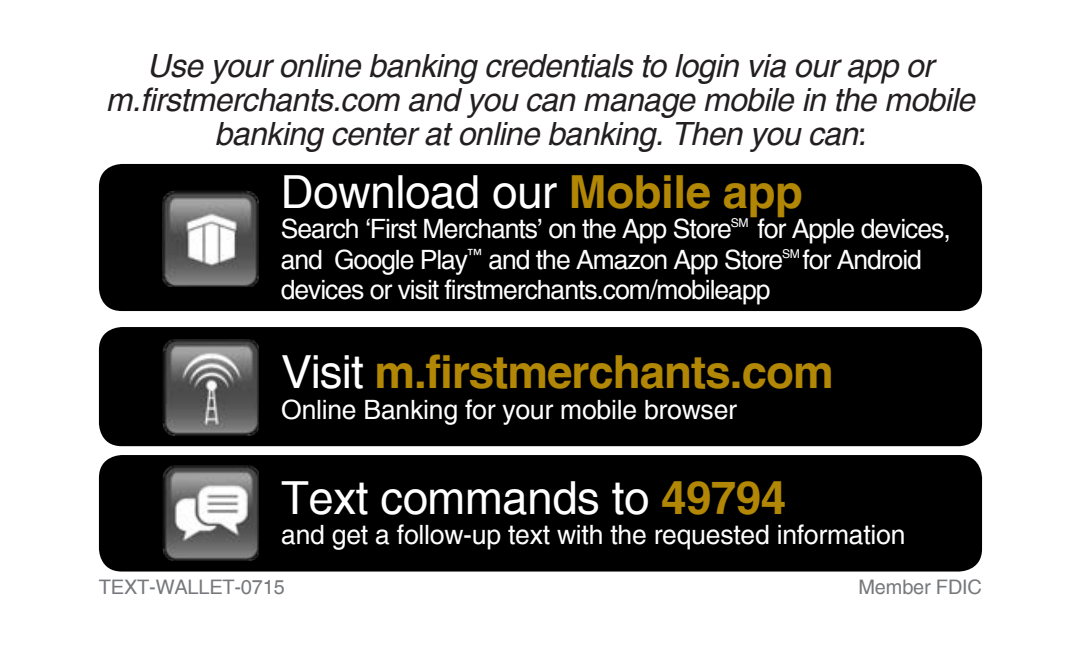
<style>
.page{position:relative;width:1080px;height:648px;background:#fff}
.page>*{position:absolute;margin:0;border:0;box-sizing:border-box;transform-origin:0 0}
.t1{font:45.6px "Helvetica";letter-spacing:-.01em;color:#fff}
.t2{font:700 45.6px "Helvetica";letter-spacing:-.02em;color:#b28705}
.t3{font:italic 32px/34px "Helvetica";letter-spacing:-.02em;color:#231f20;text-align:center}
.t4{font:26.8px/30.4px "Helvetica";letter-spacing:-.04em;color:#fff}
.t5{font:26.8px "Helvetica";letter-spacing:-.01em;color:#fff}
.t6{font:20px "Helvetica";letter-spacing:-.01em;color:#76787b}
.s1{font-weight:700;color:#b28705}
.s2{font-weight:400;color:#fff}
</style>
<div class="page">
<div style="left:99px;top:164px;width:883px;height:147px;background:#000;border-radius:23px"></div>
<img style="left:162px;top:191px;width:96px;height:95px">
<div style="left:99px;top:455px;width:883px;height:117px;background:#000;border-radius:23px"></div>
<img style="left:162px;top:465px;width:96px;height:96px">
<div style="left:99px;top:327px;width:883px;height:119px;background:#000;border-radius:23px"></div>
<img style="left:162px;top:340px;width:96px;height:96px">
<p class="t3" style="left:106px;top:49px;width:871px">Use your online banking credentials to login via our app or m.firstmerchants.com and you can manage mobile in the mobile banking center at online banking. Then you can:</p>
<p class="t1" style="left:281px;top:165px;width:524px">Download our <span class="s1">Mobile app</span></p>
<p class="t4" style="left:281px;top:214px;width:672px">Search ‘First Merchants’ on the App Store<sup>SM</sup> for Apple devices, and Google Play<sup>™</sup> and the Amazon App Store<sup>SM</sup> for Android devices or visit firstmerchants.com/mobileapp</p>
<p class="t2" style="left:281px;top:344px;width:554px"><span class="s2">Visit</span> m.firstmerchants.com</p>
<p class="t5" style="left:281px;top:394px;width:457px">Online Banking for your mobile browser</p>
<p class="t1" style="left:281px;top:471px;width:506px">Text commands to <span class="s1">49794</span></p>
<p class="t5" style="left:281px;top:519px;width:626px">and get a follow-up text with the requested information</p>
<p class="t6" style="left:99px;top:575px;width:187px">TEXT-WALLET-0715</p>
<p class="t6" style="left:858px;top:575px;width:125px">Member FDIC</p>
</div>
